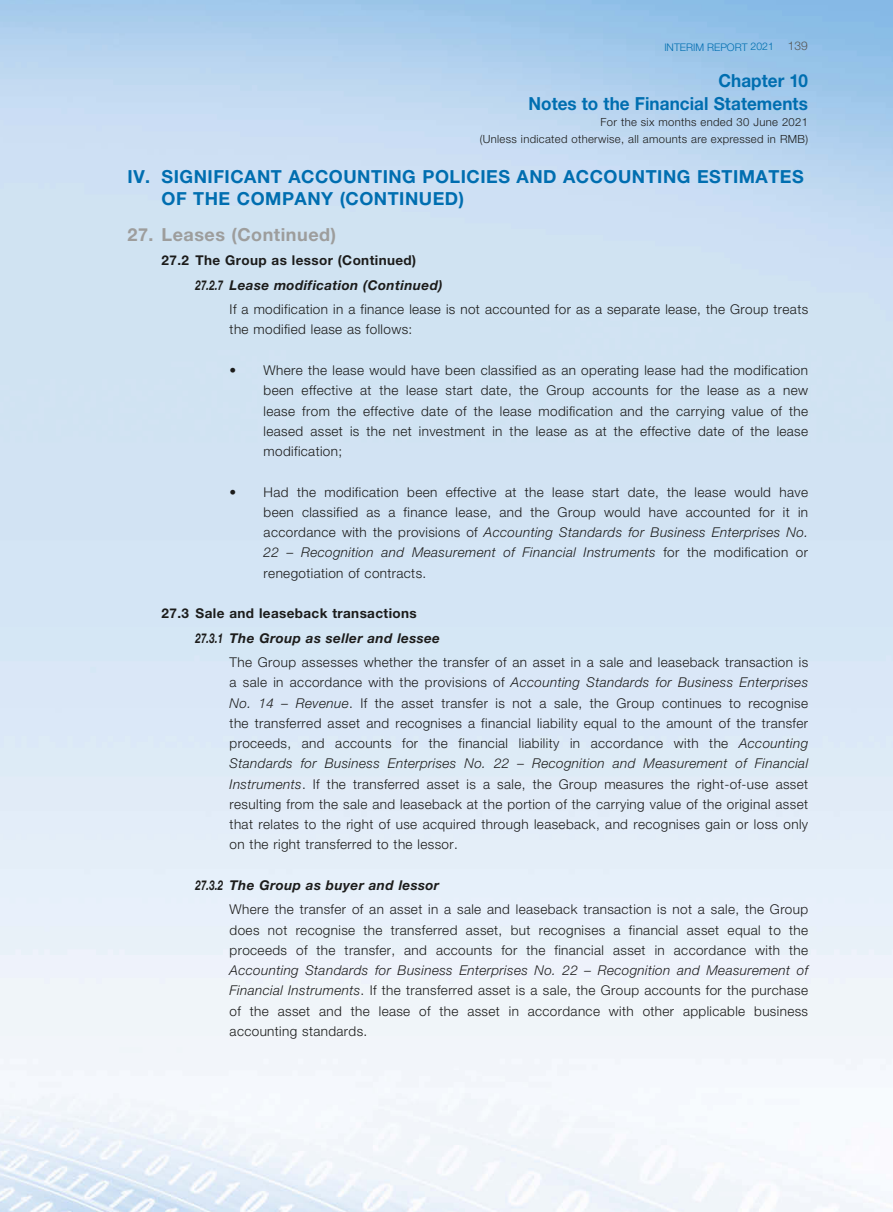
<style>
.page{position:relative;width:893px;height:1212px;background:#fff}
.page>*{position:absolute;margin:0;border:0;box-sizing:border-box;transform-origin:0 0}
.t1{font:700 18px/22.5px "Helvetica Neue LT Std";letter-spacing:.03em;color:#006eb0}
.t2{font:700 18px/22.5px "Helvetica Neue LT Std";letter-spacing:.005em;color:#006eb0;text-align:right;scale:.95 1}
.t3{font:700 18px "Helvetica Neue LT Std";letter-spacing:.03em;color:#9d9d9c}
.t4{font:300 13.5px/20.2px "Helvetica Neue LT Std";letter-spacing:.03em;color:#1c1c1b;text-align:justify}
.t5{font:italic 700 13.5px "Helvetica Neue LT Std";letter-spacing:.03em;color:#1c1c1b;scale:.7 1}
.t6{font:700 13.5px "Helvetica Neue LT Std";letter-spacing:.03em;color:#1c1c1b}
.t7{font:300 11.25px/16.5px "Helvetica Neue LT Std";letter-spacing:.03em;color:#1c1c1b;text-align:right}
.t8{font:300 10.5px "Helvetica Neue LT Std";color:#006eb0}
.s1{font-size:12px;color:#575756}
.s2{font-style:italic}
</style>
<div class="page">
<p class="t8" style="left:664px;top:40px;width:145px">INTERIM REPORT 2021 <span class="s1">139</span></p>
<h1 class="t2" style="left:529px;top:69px;width:296px">Chapter 10<br>Notes to the Financial Statements</h1>
<p class="t7" style="left:480px;top:114px;width:330px">For the six months ended 30 June 2021<br>(Unless indicated otherwise, all amounts are expressed in RMB)</p>
<h1 class="t1" style="left:162px;top:165px;width:644px;text-indent:-34px">IV. SIGNIFICANT ACCOUNTING POLICIES AND ACCOUNTING ESTIMATES<br>OF THE COMPANY (CONTINUED)</h1>
<h1 class="t3" style="left:128px;top:223px;width:210px">27. Leases (Continued)</h1>
<p class="t6" style="left:162px;top:252px;width:256px">27.2 The Group as lessor (Continued)</p>
<p class="t5" style="left:196px;top:277px;width:354px">27.2.7 Lease modification (Continued)</p>
<p class="t4" style="left:230px;top:299px;width:580px">If a modification in a finance lease is not accounted for as a separate lease, the Group treats the modified lease as follows:</p>
<p class="t4" style="left:264px;top:360px;width:546px;text-indent:-34px">• Where the lease would have been classified as an operating lease had the modification been effective at the lease start date, the Group accounts for the lease as a new lease from the effective date of the lease modification and the carrying value of the leased asset is the net investment in the lease as at the effective date of the lease modification;</p>
<p class="t4" style="left:264px;top:481px;width:546px;text-indent:-34px">• Had the modification been effective at the lease start date, the lease would have been classified as a finance lease, and the Group would have accounted for it in accordance with the provisions of <span class="s2">Accounting Standards for Business Enterprises No.<br>22 – Recognition and Measurement of Financial Instruments</span> for the modification or renegotiation of contracts.</p>
<p class="t6" style="left:162px;top:605px;width:257px">27.3 Sale and leaseback transactions</p>
<p class="t5" style="left:196px;top:629px;width:351px">27.3.1 The Group as seller and lessee</p>
<p class="t4" style="left:230px;top:652px;width:580px">The Group assesses whether the transfer of an asset in a sale and leaseback transaction is a sale in accordance with the provisions of <span class="s2">Accounting Standards for Business Enterprises No. 14 – Revenue</span>. If the asset transfer is not a sale, the Group continues to recognise the transferred asset and recognises a financial liability equal to the amount of the transfer proceeds, and accounts for the financial liability in accordance with the <span class="s2">Accounting Standards for Business Enterprises No. 22 – Recognition and Measurement of Financial Instruments</span>. If the transferred asset is a sale, the Group measures the right-of-use asset resulting from the sale and leaseback at the portion of the carrying value of the original asset that relates to the right of use acquired through leaseback, and recognises gain or loss only on the right transferred to the lessor.</p>
<p class="t5" style="left:196px;top:877px;width:349px">27.3.2 The Group as buyer and lessor</p>
<p class="t4" style="left:230px;top:899px;width:580px">Where the transfer of an asset in a sale and leaseback transaction is not a sale, the Group does not recognise the transferred asset, but recognises a financial asset equal to the proceeds of the transfer, and accounts for the financial asset in accordance with the</p>
<p class="t4" style="left:230px;top:960px;width:580px"><span class="s2">Accounting Standards for Business Enterprises No. 22 – Recognition and Measurement of Financial Instruments</span>. If the transferred asset is a sale, the Group accounts for the purchase of the asset and the lease of the asset in accordance with other applicable business accounting standards.</p>
</div>
